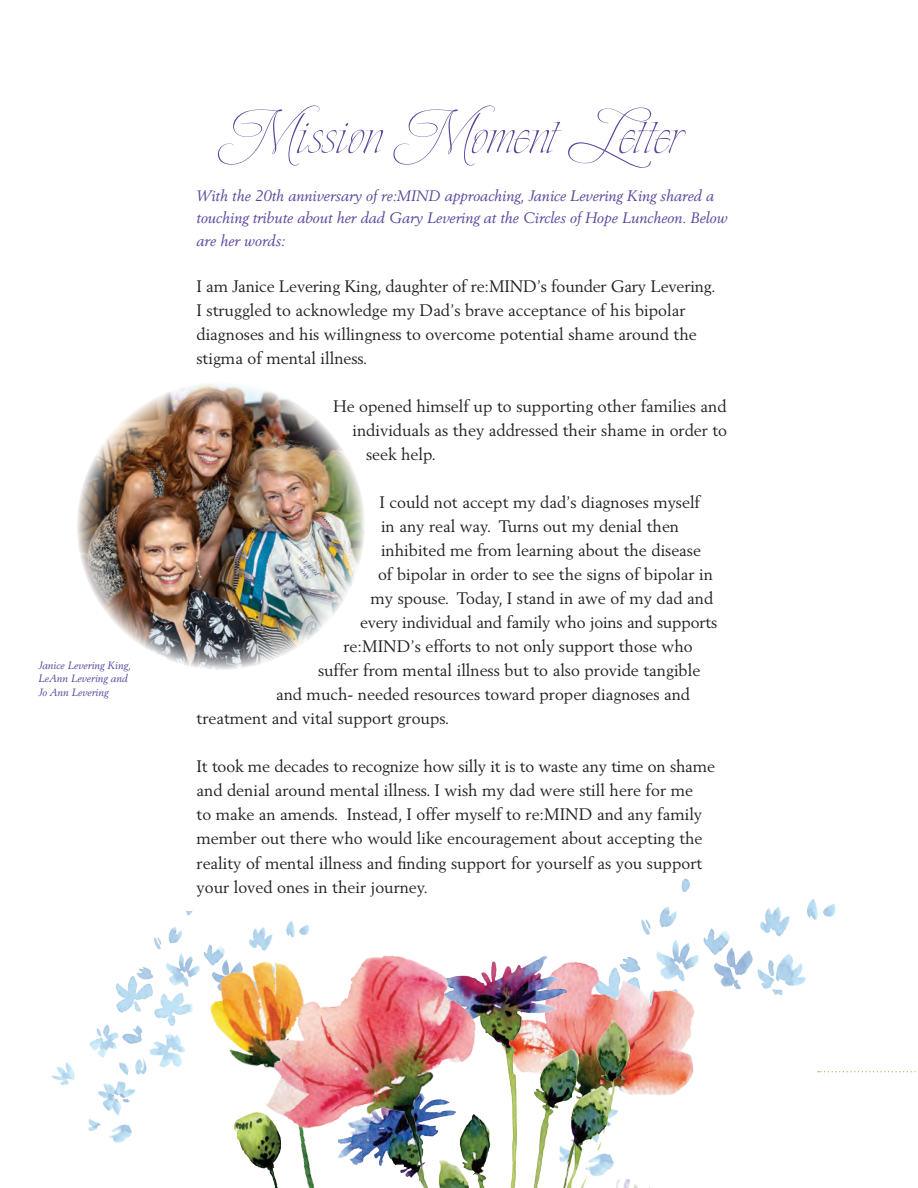
<style>
.page{position:relative;width:918px;height:1188px;background:#fff}
.page>*{position:absolute;margin:0;border:0;box-sizing:border-box;transform-origin:0 0}
.t1{font:67.5px "Explora Pro";color:#5d479d}
.t2{font:16.5px/24px "Berling";color:#231f20}
.t3{font:italic 15px/22.5px "Berling";color:#5d479d}
.t4{font:italic 10.5px/13.5px "Berling";color:#5d479d}
</style>
<div class="page">
<img style="left:77px;top:382px;width:288px;height:288px;border-radius:144px">
<img style="left:51px;top:937px;width:110px;height:206px">
<svg style="left:818px;top:1071px;width:98px;height:1px"></svg>
<img style="left:161px;top:911px;width:148px;height:241px">
<img style="left:681px;top:904px;width:128px;height:185px">
<img style="left:562px;top:906px;width:119px;height:282px">
<img style="left:244px;top:934px;width:318px;height:254px">
<p class="t4" style="left:38px;top:658px;width:94px">Janice Levering King,<br>LeAnn Levering and<br>Jo Ann Levering</p>
<h1 class="t1" style="left:235px;top:90px;width:450px">Mission Moment Letter</h1>
<p class="t3" style="left:197px;top:184px;width:533px">With the 20th anniversary of re:MIND approaching, Janice Levering King shared a touching tribute about her dad Gary Levering at the Circles of Hope Luncheon. Below are her words:</p>
<p class="t2" style="left:197px;top:274px;width:521px">I am Janice Levering King, daughter of re:MIND’s founder Gary Levering.<br>I struggled to acknowledge my Dad’s brave acceptance of his bipolar diagnoses and his willingness to overcome potential shame around the stigma of mental illness.</p>
<p class="t2" style="left:333px;top:394px;width:395px">He opened himself up to supporting other families and</p>
<p class="t2" style="left:353px;top:418px;width:376px">individuals as they addressed their shame in order to</p>
<p class="t2" style="left:366px;top:442px;width:71px">seek help.</p>
<p class="t2" style="left:380px;top:490px;width:322px">I could not accept my dad’s diagnoses myself</p>
<p class="t2" style="left:381px;top:514px;width:300px">in any real way. Turns out my denial then</p>
<p class="t2" style="left:381px;top:538px;width:321px">inhibited me from learning about the disease</p>
<p class="t2" style="left:378px;top:562px;width:336px">of bipolar in order to see the signs of bipolar in</p>
<p class="t2" style="left:371px;top:586px;width:344px">my spouse. Today, I stand in awe of my dad and</p>
<p class="t2" style="left:360px;top:610px;width:359px">every individual and family who joins and supports</p>
<p class="t2" style="left:344px;top:634px;width:351px">re:MIND’s efforts to not only support those who</p>
<p class="t2" style="left:318px;top:658px;width:384px">suffer from mental illness but to also provide tangible</p>
<p class="t2" style="left:276px;top:682px;width:416px">and much- needed resources toward proper diagnoses and</p>
<p class="t2" style="left:197px;top:706px;width:254px">treatment and vital support groups.</p>
<p class="t2" style="left:197px;top:754px;width:520px">It took me decades to recognize how silly it is to waste any time on shame and denial around mental illness. I wish my dad were still here for me<br>to make an amends. Instead, I offer myself to re:MIND and any family member out there who would like encouragement about accepting the reality of mental illness and finding support for yourself as you support your loved ones in their journey.</p>
</div>
